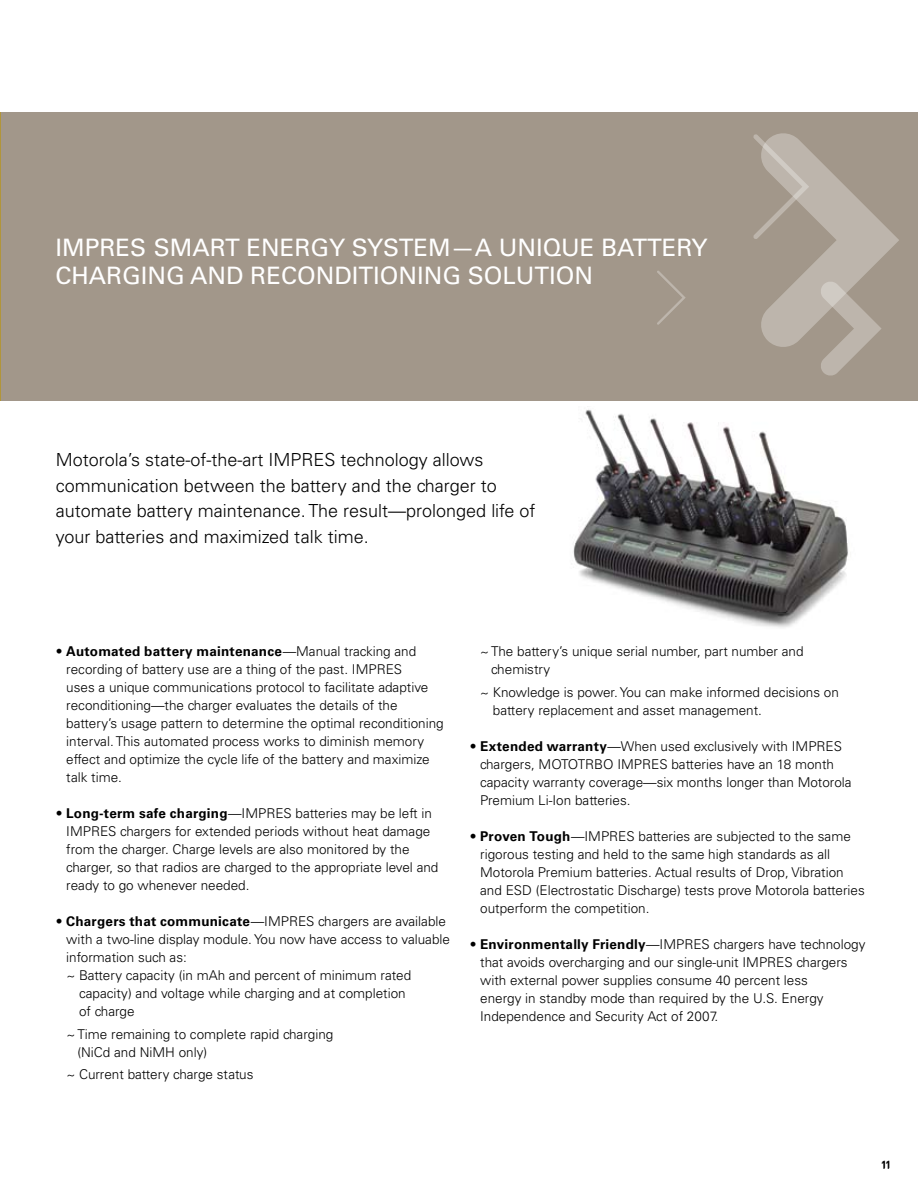
<style>
.page{position:relative;width:918px;height:1188px;background:#fff}
.page>*{position:absolute;margin:0;border:0;box-sizing:border-box;transform-origin:0 0}
.t1{font:24px "Univers";color:#fff}
.t2{font:300 18px/25.5px "Univers";color:#000}
.t3{font:300 13.5px/18px "Univers";color:#000}
.t4{font:10.5px "Univers";color:#000}
.s1{font-weight:700}
</style>
<div class="page">
<hr style="left:0;top:112px;width:2px;height:288px;background:#b1953a">
<img style="left:573px;top:409px;width:275px;height:219px">
<div style="left:2px;top:112px;width:916px;height:288px;background:#a2978a"></div>
<svg style="left:657px;top:271px;width:29px;height:54px"></svg>
<svg style="left:753px;top:133px;width:146px;height:243px"></svg>
<h1 class="t1" style="left:56px;top:233px;width:133px">I MPRES SMART</h1>
<h1 class="t1" style="left:246px;top:233px;width:32px">ENERG</h1>
<h1 class="t1" style="left:329px;top:233px;width:72px">Y SYSTEM</h1>
<h1 class="t1" style="left:451px;top:233px;width:183px">—A UN IQUE BATTER</h1>
<h1 class="t1" style="left:692px;top:233px;width:18px">Y</h1>
<h1 class="t1" style="left:56px;top:262px;width:51px">CHARG</h1>
<h1 class="t1" style="left:141px;top:262px;width:433px">ING AN D RECON DITION ING SOLUTION</h1>
<h2 class="t2" style="left:56px;top:447px;width:481px">Motorola’s state-of-the-art IMPR ES technology allows communication between the battery and the charger to automate battery maintenance. The result—prolonged life of your batteries and maximized talk time.</h2>
<p class="t3" style="left:66px;top:642px;width:379px;text-indent:-10px">• <span class="s1">Automated battery maintenance</span>—Manual tracking and recording of battery use are a thing of the past. IMPR ES<br>uses a unique communications protocol to facilitate adaptive reconditioning—the charger evaluates the details of the battery’s usage pattern to determine the optimal reconditioning interval. This automated process works to diminish memory effect and optimize the cycle life of the battery and maximize talk time.</p>
<p class="t3" style="left:66px;top:804px;width:374px;text-indent:-10px">• <span class="s1">Long-term safe charging</span>—IMPR ES batteries may be left in IMPR ES chargers for extended periods without heat damage from the charger. Charge levels are also monitored by the charger, so that radios are charged to the appropriate level and ready to go whenever needed.</p>
<p class="t3" style="left:56px;top:912px;width:392px">• <span class="s1">Chargers that communicate</span>—IMPR ES chargers are available</p>
<p class="t3" style="left:66px;top:930px;width:385px">with a two-line display module. You now have access to valuable</p>
<p class="t3" style="left:66px;top:948px;width:122px">information such as:</p>
<p class="t3" style="left:66px;top:966px;width:346px">~ Battery capacity (in mAh and percent of minimum rated</p>
<p class="t3" style="left:79px;top:984px;width:328px">capacity) and voltage while charging and at completion</p>
<p class="t3" style="left:79px;top:1002px;width:57px">of charge</p>
<p class="t3" style="left:77px;top:1025px;width:257px;text-indent:-11px">~ Time remaining to complete rapid charging (NiCd and NiMH only)</p>
<p class="t3" style="left:66px;top:1066px;width:189px">~ Current battery charge status</p>
<p class="t3" style="left:491px;top:642px;width:314px;text-indent:-11px">~ The battery’s unique serial number, part number and chemistry</p>
<p class="t3" style="left:493px;top:683px;width:348px;text-indent:-13px">~ Knowledge is power. You can make informed decisions on battery replacement and asset management.</p>
<p class="t3" style="left:480px;top:737px;width:373px;text-indent:-10px">• <span class="s1">Extended warranty</span>—When used exclusively with IMPR ES chargers, MOTOTR BO IMPR ES batteries have an 18 month capacity warranty coverage—six months longer than Motorola Premium Li-Ion batteries.</p>
<p class="t3" style="left:480px;top:827px;width:386px;text-indent:-11px">• <span class="s1">Proven Tough</span>—IMPR ES batteries are subjected to the same rigorous testing and held to the same high standards as all Motorola Premium batteries. Actual results of Drop, Vibration and ESD (Electrostatic Discharge) tests prove Motorola batteries outperform the competition.</p>
<p class="t3" style="left:480px;top:935px;width:387px;text-indent:-11px">• <span class="s1">Environmentally Friendly</span>—IMPR ES chargers have technology that avoids overcharging and our single-unit IMPR ES chargers with external power supplies consume 40 percent less<br>energy in standby mode than required by the U.S. Energy Independence and Security Act of 2007.</p>
<p class="t4" style="left:881px;top:1158px;width:12px">11</p>
</div>
